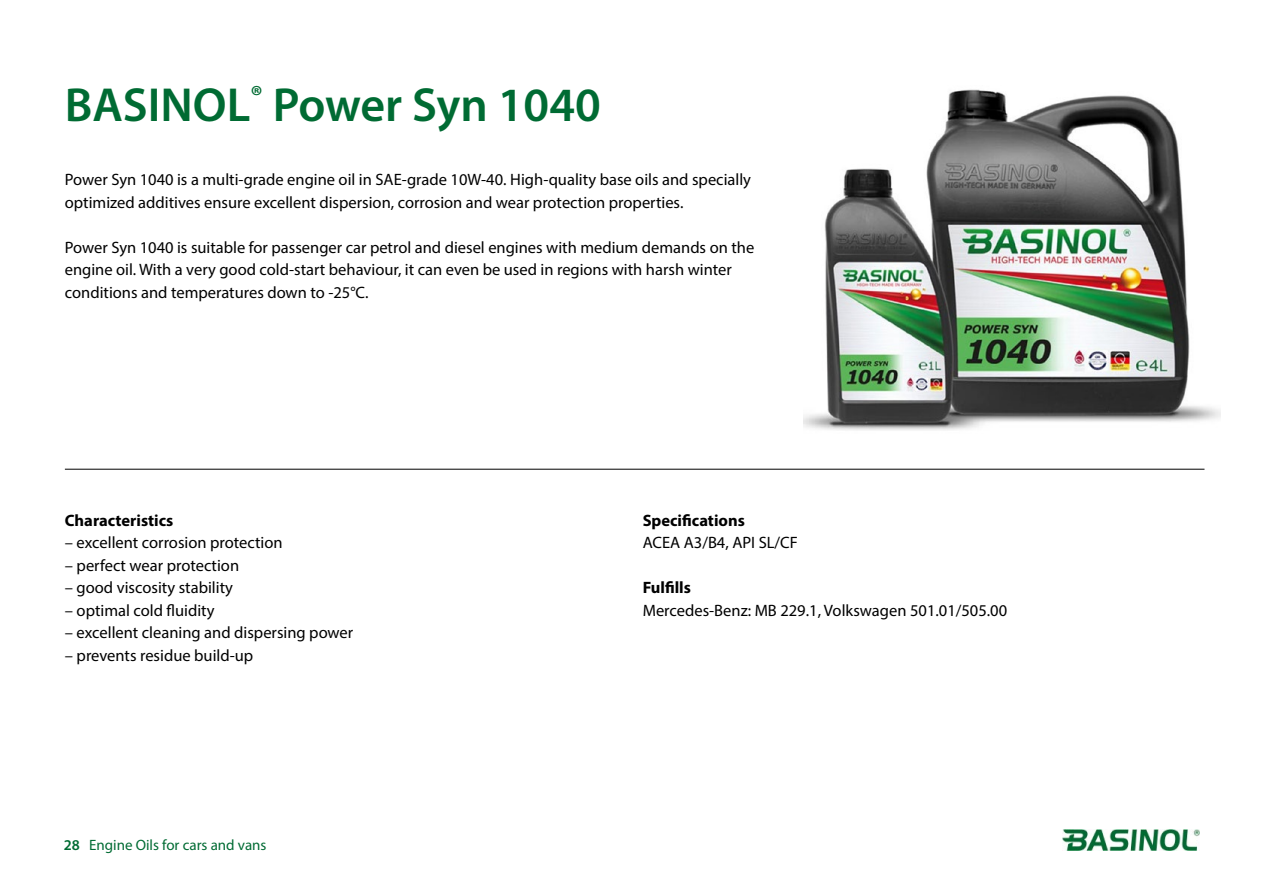
<style>
.page{position:relative;width:1263px;height:893px;background:#fff}
.page>*{position:absolute;margin:0;border:0;box-sizing:border-box;transform-origin:0 0}
.t1{font:600 48px "Myriad Pro";color:#006b33}
.t2{font:16.5px/22.5px "Myriad Pro";color:#000}
.t3{font:700 16.5px "Myriad Pro";color:#000}
.t4{font:15px "Myriad Pro";color:#006b33}
.s1{font-weight:600}
</style>
<div class="page">
<img style="left:804px;top:89px;width:417px;height:381px">
<hr style="left:65px;top:469px;width:1139px;height:1px;background:#000">
<img style="left:1063px;top:830px;width:136px;height:20px">
<h1 class="t1" style="left:65px;top:74px;width:537px">BASINOL<sup>®</sup> Power Syn 1040</h1>
<p class="t2" style="left:65px;top:168px;width:688px">Power Syn 1040 is a multi-grade engine oil in SAE-grade 10W-40. High-quality base oils and specially optimized additives ensure excellent dispersion, corrosion and wear protection properties.</p>
<p class="t2" style="left:65px;top:236px;width:691px">Power Syn 1040 is suitable for passenger car petrol and diesel engines with medium demands on the engine oil. With a very good cold-start behaviour, it can even be used in regions with harsh winter conditions and temperatures down to -25°C.</p>
<p class="t3" style="left:65px;top:509px;width:110px">Characteristics</p>
<p class="t2" style="left:65px;top:531px;width:219px">– excellent corrosion protection</p>
<p class="t2" style="left:65px;top:553px;width:176px">– perfect wear protection</p>
<p class="t2" style="left:65px;top:576px;width:170px">– good viscosity stability</p>
<p class="t2" style="left:65px;top:599px;width:151px">– optimal cold fluidity</p>
<p class="t2" style="left:65px;top:621px;width:290px">– excellent cleaning and dispersing power</p>
<p class="t2" style="left:65px;top:644px;width:190px">– prevents residue build-up</p>
<p class="t4" style="left:64px;top:836px;width:204px"><span class="s1">28</span> Engine Oils for cars and vans</p>
<p class="t3" style="left:643px;top:509px;width:104px">Specifications</p>
<p class="t2" style="left:643px;top:531px;width:157px">ACEA A3/B4, API SL/CF</p>
<p class="t3" style="left:643px;top:577px;width:50px">Fulfills</p>
<p class="t2" style="left:643px;top:599px;width:366px">Mercedes-Benz: MB 229.1, Volkswagen 501.01/505.00</p>
</div>
